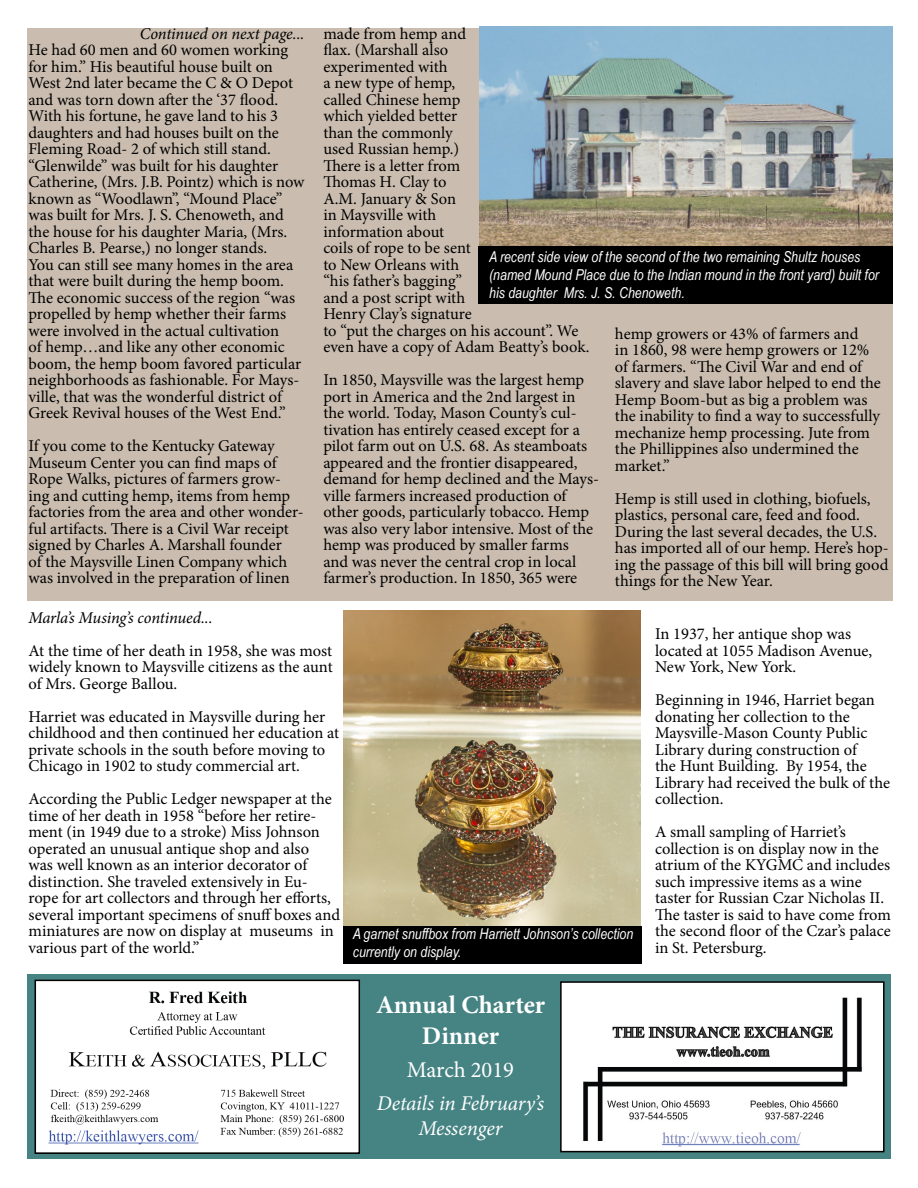
<style>
.page{position:relative;width:918px;height:1188px;background:#fff}
.page>*{position:absolute;margin:0;border:0;box-sizing:border-box;transform-origin:0 0}
.t1{font:700 25.5px/30.6px "Minion Pro";color:#fff;text-align:center}
.t2{font:700 24px/24px "Minion Pro";letter-spacing:-.03em;color:#fff;text-align:center}
.t3{font:22.5px "Minion Pro";color:#fff}
.t4{font:italic 21px/25.2px "Minion Pro";letter-spacing:-.005em;color:#fff;text-align:center}
.t5{font:21px "Minion Pro";color:#fff}
.t6{font:16.5px/16.5px "Minion Pro";letter-spacing:-.005em;color:#000}
.t7{font:italic 16.5px "Minion Pro";letter-spacing:-.01em;color:#000}
.t8{font:italic 15px/18px "Arial Narrow";color:#fff}
</style>
<div class="page">
<div style="left:27px;top:28px;width:866px;height:572px;background:#cabdaf"></div>
<div style="left:27px;top:975px;width:864px;height:184px;background:#468383"></div>
<img style="left:38px;top:983px;width:319px;height:168px">
<div style="left:35px;top:980px;width:325px;height:174px;border:2px solid #000"></div>
<img style="left:563px;top:984px;width:319px;height:165px">
<div style="left:560px;top:981px;width:325px;height:171px;border:2px solid #000"></div>
<img style="left:479px;top:27px;width:414px;height:219px">
<div style="left:478px;top:246px;width:415px;height:58px;background:#000"></div>
<img style="left:343px;top:611px;width:298px;height:316px">
<div style="left:343px;top:927px;width:299px;height:37px;background:#000"></div>
<p class="t7" style="left:140px;top:22px;width:166px">Continued on next page...</p>
<p class="t6" style="left:29px;top:42px;width:278px">He had 60 men and 60 women working for him.” His beautiful house built on West 2nd later became the C &amp; O Depot and was torn down after the ‘37 flood.<br>With his fortune, he gave land to his 3 daughters and had houses built on the Fleming Road- 2 of which still stand. “Glenwilde” was built for his daughter Catherine, (Mrs. J.B. Pointz) which is now known as “Woodlawn”, “Mound Place” was built for Mrs. J. S. Chenoweth, and the house for his daughter Maria, (Mrs.<br>Charles B. Pearse,) no longer stands.<br>You can still see many homes in the area that were built during the hemp boom.<br>The economic success of the region “was propelled by hemp whether their farms were involved in the actual cultivation<br>of hemp…and like any other economic boom, the hemp boom favored particular neighborhoods as fashionable. For Mays&shy;ville, that was the wonderful district of Greek Revival houses of the West End.”</p>
<p class="t6" style="left:29px;top:438px;width:277px">If you come to the Kentucky Gateway Museum Center you can find maps of Rope Walks, pictures of farmers grow&shy;ing and cutting hemp, items from hemp factories from the area and other wonder&shy;ful artifacts. There is a Civil War receipt signed by Charles A. Marshall founder<br>of the Maysville Linen Company which was involved in the preparation of linen</p>
<p class="t6" style="left:323px;top:26px;width:268px">made from hemp and<br>flax. (Marshall also<br>experimented with<br>a new type of hemp,<br>called Chinese hemp<br>which yielded better<br>than the commonly<br>used Russian hemp.)<br>There is a letter from<br>Thomas H. Clay to<br>A.M. January &amp; Son<br>in Maysville with<br>information about<br>coils of rope to be sent<br>to New Orleans with<br>“his father’s bagging”<br>and a post script with<br>Henry Clay’s signature<br>to “put the charges on his account”. We even have a copy of Adam Beatty’s book.</p>
<p class="t6" style="left:323px;top:372px;width:277px">In 1850, Maysville was the largest hemp port in America and the 2nd largest in the world. Today, Mason County’s cul&shy;tivation has entirely ceased except for a pilot farm out on U.S. 68. As steamboats appeared and the frontier disappeared, demand for hemp declined and the Mays&shy;ville farmers increased production of other goods, particularly tobacco. Hemp was also very labor intensive. Most of the hemp was produced by smaller farms<br>and was never the central crop in local farmer’s production. In 1850, 365 were</p>
<p class="t8" style="left:489px;top:248px;width:391px">A recent side view of the second of the two remaining Shultz houses (named Mound Place due to the Indian mound in the front yard) built for his daughter Mrs. J. S. Chenoweth.</p>
<p class="t6" style="left:615px;top:325px;width:267px">hemp growers or 43% of farmers and<br>in 1860, 98 were hemp growers or 12% of farmers. “The Civil War and end of slavery and slave labor helped to end the Hemp Boom-but as big a problem was the inability to find a way to successfully mechanize hemp processing. Jute from the Phillippines also undermined the market.”</p>
<p class="t6" style="left:615px;top:490px;width:275px">Hemp is still used in clothing, biofuels, plastics, personal care, feed and food.<br>During the last several decades, the U.S. has imported all of our hemp. Here’s hop&shy;ing the passage of this bill will bring good things for the New Year.</p>
<p class="t7" style="left:28px;top:606px;width:186px">Marla’s Musing’s continued...</p>
<p class="t6" style="left:28px;top:642px;width:306px;text-align:justify">At the time of her death in 1958, she was most widely known to Maysville citizens as the aunt of Mrs. George Ballou.</p>
<p class="t6" style="left:28px;top:708px;width:312px">Harriet was educated in Maysville during her childhood and then continued her education at private schools in the south before moving to Chicago in 1902 to study commercial art.</p>
<p class="t6" style="left:28px;top:791px;width:313px">According the Public Ledger newspaper at the time of her death in 1958 “before her retire&shy;ment (in 1949 due to a stroke) Miss Johnson operated an unusual antique shop and also<br>was well known as an interior decorator of distinction. She traveled extensively in Eu&shy;rope for art collectors and through her efforts, several important specimens of snuff boxes and miniatures are now on display at museums in various part of the world.”</p>
<p class="t8" style="left:353px;top:925px;width:282px">A garnet snuffbox from Harriett Johnson’s collection currently on display.</p>
<h1 class="t1" style="left:376px;top:989px;width:170px">Annual Charter<br>Dinner</h1>
<h3 class="t3" style="left:407px;top:1054px;width:109px">March 2019</h3>
<p class="t4" style="left:377px;top:1090px;width:169px">Details in February’s<br>Messenger</p>
<h2 class="t2" style="left:366px;top:1006px;width:184px">Visit the Old Pogue<br>Experience</h2>
<p class="t5" style="left:381px;top:1097px;width:155px">11:00am – 3:00pm</p>
<p class="t6" style="left:655px;top:626px;width:219px">In 1937, her antique shop was located at 1055 Madison Avenue,<br>New York, New York.</p>
<p class="t6" style="left:655px;top:692px;width:237px">Beginning in 1946, Harriet began donating her collection to the<br>Maysville-Mason County Public<br>Library during construction of<br>the Hunt Building. By 1954, the<br>Library had received the bulk of the collection.</p>
<p class="t6" style="left:655px;top:824px;width:237px">A small sampling of Harriet’s collection is on display now in the atrium of the KYGMC and includes such impressive items as a wine taster for Russian Czar Nicholas II.<br>The taster is said to have come from the second floor of the Czar’s palace in St. Petersburg.</p>
</div>
